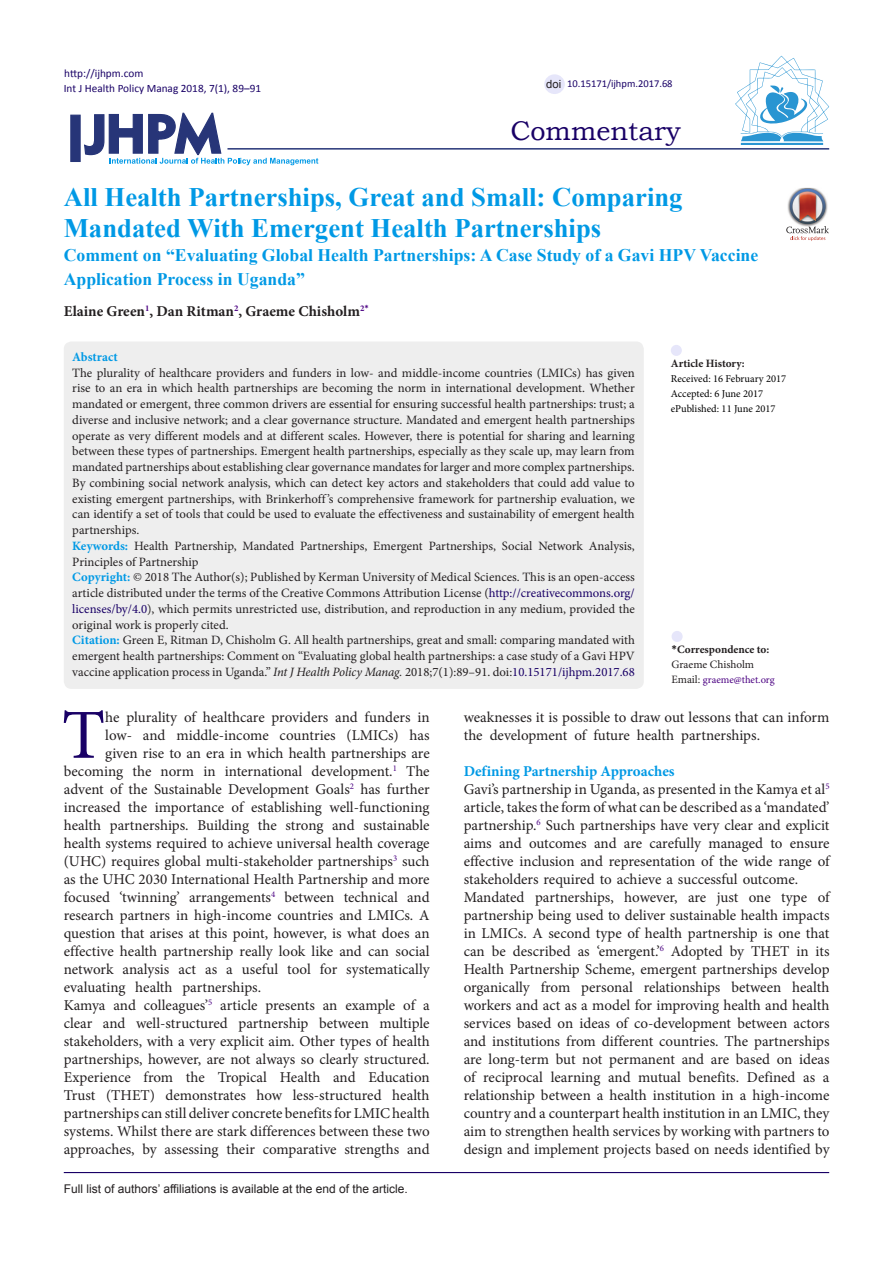
<style>
.page{position:relative;width:893px;height:1263px;background:#fff}
.page>*{position:absolute;margin:0;border:0;box-sizing:border-box;transform-origin:0 0}
.t1{font:70.35px "Minion Pro";color:#190066}
.t2{font:27px "Bookman Old Style";color:#190066}
.Default{font:700 26.7px/31.5px "Times New Roman";color:#0099e5}
.Default-2{font:700 17.7px/24px "Times New Roman";color:#0099e5}
.t3{font:15px/18px "Minion Pro";color:#231f20;text-align:justify}
.Default-3{font:700 15px "Minion Pro";color:#231f20}
.t4{font:700 15px "Minion Pro";color:#0099e5}
.t5{font:12.75px/15.8px "Minion Pro";letter-spacing:-.005em;color:#231f20;text-align:justify}
.Default-4{font:700 12.75px "Minion Pro";color:#0099e5}
.t6{font:12px "Arial";color:#231f20}
.t7{font:11.25px "Calibri";color:#190066}
.t8{font:700 11.25px "Minion Pro";color:#231f20}
.t9{font:11.25px "Minion Pro";color:#231f20}
.t10{font:11.25px "Arial";color:#231f20}
.t11{font:10.5px "Minion Pro";color:#000}
.t12{font:10.5px "Calibri";color:#190066}
.t13{font:10.5px "Minion Pro";color:#4b0082}
.s1{font-weight:700;color:#0099e5}
.s2{color:#190066}
.s3{font-style:italic}
.s4{font-family:"Calibri"}
.s5{font-size:11.25px;color:#231f20}
</style>
<div class="page">
<svg style="left:84px;top:112px;width:234px;height:53px"></svg>
<div style="left:70px;top:115px;width:11px;height:47px;background:#273578;border:1px solid #273578"></div>
<hr style="left:227px;top:148px;width:602px;height:2px;background:#273578">
<div style="left:64px;top:341px;width:580px;height:348px;background:#eee;border-radius:8px"></div>
<div style="left:672px;top:631px;width:11px;height:11px;background:#e6e6fa;border-radius:50%"></div>
<div style="left:671px;top:345px;width:11px;height:11px;background:#e6e6fa;border-radius:50%"></div>
<hr style="left:64px;top:1172px;width:765px;height:1px;background:#190066">
<hr style="left:741px;top:143px;width:82px;height:2px;background:#2995d2">
<svg style="left:735px;top:56px;width:94px;height:85px"></svg>
<div style="left:544px;top:74px;width:21px;height:20px;background:#e6e6fa;border-radius:50%"></div>
<img style="left:798px;top:188px;width:18px;height:1px">
<svg style="left:786px;top:189px;width:43px;height:52px"></svg>
<p class="t7" style="left:64px;top:66px;width:81px">http://ijhpm.com</p>
<p class="t7" style="left:64px;top:81px;width:199px">Int J Health Policy Manag 2018, 7(1), 89–91</p>
<p class="t10" style="left:546px;top:76px;width:17px">doi</p>
<p class="t12" style="left:567px;top:77px;width:107px">10.15171/ijhpm.2017.68</p>
<p class="t2" style="left:510px;top:113px;width:172px">Commentary</p>
<p class="Default" style="left:64px;top:180px;width:620px">All Health Partnerships, Great and Small: Comparing<br>Mandated With Emergent Health Partnerships</p>
<p class="Default-2" style="left:64px;top:243px;width:696px">Comment on “Evaluating Global Health Partnerships: A Case Study of a Gavi HPV Vaccine<br>Application Process in Uganda”</p>
<p class="Default-3" style="left:64px;top:301px;width:306px">Elaine Green<sup>1</sup>, Dan Ritman<sup>2</sup>, Graeme Chisholm<sup>2</sup><sup>*</sup></p>
<p class="Default-4" style="left:72px;top:348px;width:47px">Abstract</p>
<p class="t5" style="left:72px;top:365px;width:564px">The plurality of healthcare providers and funders in low- and middle-income countries (LMICs) has given rise to an era in which health partnerships are becoming the norm in international development. Whether mandated or emergent, three common drivers are essential for ensuring successful health partnerships: trust; a diverse and inclusive network; and a clear governance structure. Mandated and emergent health partnerships operate as very different models and at different scales. However, there is potential for sharing and learning between these types of partnerships. Emergent health partnerships, especially as they scale up, may learn from mandated partnerships about establishing clear governance mandates for larger and more complex partnerships.<br>By combining social network analysis, which can detect key actors and stakeholders that could add value to existing emergent partnerships, with Brinkerhoff ’s comprehensive framework for partnership evaluation, we can identify a set of tools that could be used to evaluate the effectiveness and sustainability of emergent health partnerships.</p>
<p class="t5" style="left:72px;top:538px;width:564px"><span class="s1">Keywords:</span> Health Partnership, Mandated Partnerships, Emergent Partnerships, Social Network Analysis,<br>Principles of Partnership</p>
<p class="t5" style="left:72px;top:569px;width:564px"><span class="s1">Copyright:</span> © 2018 The Author(s); Published by Kerman University of Medical Sciences. This is an open-access article distributed under the terms of the Creative Commons Attribution License (<span class="s2">http://creativecommons.org/ licenses/by/4.0</span>), which permits unrestricted use, distribution, and reproduction in any medium, provided the original work is properly cited.</p>
<p class="t5" style="left:72px;top:632px;width:564px"><span class="s1">Citation:</span> Green E, Ritman D, Chisholm G. All health partnerships, great and small: comparing mandated with emergent health partnerships: Comment on “Evaluating global health partnerships: a case study of a Gavi HPV vaccine application process in Uganda.” <span class="s3">Int J Health Policy Manag.</span> 2018;7(1):89–91. doi:<span class="s2">10.15171/ijhpm.2017.68</span></p>
<p class="t8" style="left:671px;top:642px;width:99px"><span class="s4">*</span>Correspondence to:</p>
<p class="t8" style="left:671px;top:355px;width:76px">Article History:</p>
<p class="t11" style="left:671px;top:371px;width:117px">Received: 16 February 2017</p>
<p class="t11" style="left:671px;top:386px;width:94px">Accepted: 6 June 2017</p>
<p class="t11" style="left:671px;top:401px;width:106px">ePublished: 11 June 2017</p>
<p class="t9" style="left:671px;top:657px;width:84px">Graeme Chisholm</p>
<p class="t13" style="left:671px;top:673px;width:105px"><span class="s5">Email:</span> graeme@thet.org</p>
<p class="t1" style="left:62px;top:688px;width:45px">T</p>
<p class="t3" style="left:105px;top:708px;width:326px">he plurality of healthcare providers and funders in</p>
<p class="t3" style="left:105px;top:726px;width:326px">low- and middle-income countries (LMICs) has</p>
<p class="t3" style="left:105px;top:744px;width:326px">given rise to an era in which health partnerships are</p>
<p class="t3" style="left:64px;top:762px;width:367px">becoming the norm in international development.<sup>1</sup> The</p>
<p class="t3" style="left:64px;top:780px;width:367px">advent of the Sustainable Development Goals<sup>2</sup> has further</p>
<p class="t3" style="left:64px;top:798px;width:367px">increased the importance of establishing well-functioning</p>
<p class="t3" style="left:64px;top:816px;width:367px">health partnerships. Building the strong and sustainable</p>
<p class="t3" style="left:64px;top:834px;width:367px">health systems required to achieve universal health coverage</p>
<p class="t3" style="left:64px;top:852px;width:367px">(UHC) requires global multi-stakeholder partnerships<sup>3</sup> such</p>
<p class="t3" style="left:64px;top:870px;width:367px">as the UHC 2030 International Health Partnership and more</p>
<p class="t3" style="left:64px;top:888px;width:367px">focused ‘twinning’ arrangements<sup>4</sup> between technical and</p>
<p class="t3" style="left:64px;top:906px;width:367px">research partners in high-income countries and LMICs. A</p>
<p class="t3" style="left:64px;top:924px;width:367px">question that arises at this point, however, is what does an</p>
<p class="t3" style="left:64px;top:942px;width:367px">effective health partnership really look like and can social</p>
<p class="t3" style="left:64px;top:960px;width:367px">network analysis act as a useful tool for systematically</p>
<p class="t3" style="left:64px;top:978px;width:199px">evaluating health partnerships.</p>
<p class="t3" style="left:64px;top:996px;width:367px">Kamya and colleagues’<sup>5</sup> article presents an example of a clear and well-structured partnership between multiple stakeholders, with a very explicit aim. Other types of health partnerships, however, are not always so clearly structured.<br>Experience from the Tropical Health and Education Trust (THET) demonstrates how less-structured health partnerships can still deliver concrete benefits for LMIC health systems. Whilst there are stark differences between these two approaches, by assessing their comparative strengths and</p>
<p class="t6" style="left:64px;top:1181px;width:346px">Full list of authors’ affiliations is available at the end of the article.</p>
<p class="t3" style="left:464px;top:708px;width:367px">weaknesses it is possible to draw out lessons that can inform the development of future health partnerships.</p>
<p class="t4" style="left:464px;top:760px;width:213px">Defining Partnership Approaches</p>
<p class="t3" style="left:464px;top:780px;width:367px">Gavi’s partnership in Uganda, as presented in the Kamya et al<sup>5 </sup>article, takes the form of what can be described as a ‘mandated’ partnership.<sup>6</sup> Such partnerships have very clear and explicit aims and outcomes and are carefully managed to ensure effective inclusion and representation of the wide range of stakeholders required to achieve a successful outcome.</p>
<p class="t3" style="left:464px;top:888px;width:367px">Mandated partnerships, however, are just one type of partnership being used to deliver sustainable health impacts in LMICs. A second type of health partnership is one that can be described as ‘emergent.’<sup>6</sup> Adopted by THET in its Health Partnership Scheme, emergent partnerships develop organically from personal relationships between health workers and act as a model for improving health and health services based on ideas of co-development between actors and institutions from different countries. The partnerships are long-term but not permanent and are based on ideas of reciprocal learning and mutual benefits. Defined as a relationship between a health institution in a high-income country and a counterpart health institution in an LMIC, they aim to strengthen health services by working with partners to design and implement projects based on needs identified by</p>
</div>
